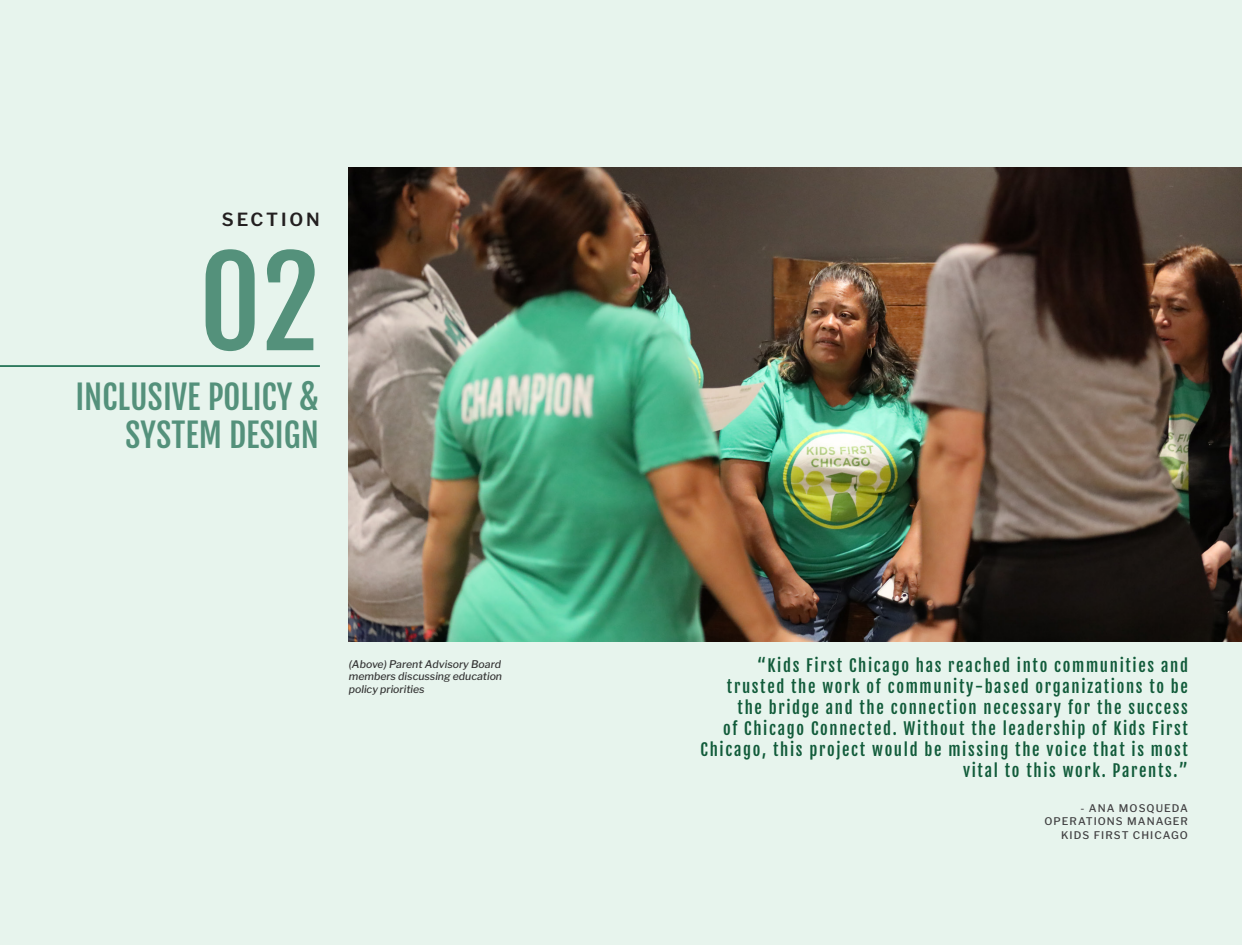
<style>
.page{position:relative;width:1242px;height:945px;background:#e7f4ed}
.page>*{position:absolute;margin:0;border:0;box-sizing:border-box;transform-origin:0 0}
.t1{font:120px "Fjalla One";color:#54917b}
.t2{font:33px/37.5px "Fjalla One";color:#54917b;text-align:right}
.t3{font:600 18px "Libre Franklin";letter-spacing:.16em;color:#231f20}
.Header_-_Align_Cente{font:16.5px/21px "Fjalla One";letter-spacing:.1em;color:#115b3a;text-align:right}
.t4{font:italic 500 10.5px/12.6px "Libre Franklin";color:#333;text-align:justify}
.Header_-_Align_Cente-2{font:500 10.5px "Libre Franklin";letter-spacing:.1em;color:#414042}
</style>
<div class="page">
<hr style="left:0;top:365px;width:320px;height:2px;background:#005b3a">
<img style="left:349px;top:167px;width:893px;height:474px">
<p class="t3" style="left:222px;top:209px;width:99px">SECTION</p>
<p class="t1" style="left:199px;top:229px;width:121px">02</p>
<p class="t2" style="left:75px;top:379px;width:245px">INCLUSIVE POLICY &amp;<br>SYSTEM DESIGN</p>
<p class="t4" style="left:349px;top:657px;width:155px">(Above) Parent Advisory Board members discussing education policy priorities</p>
<p class="Header_-_Align_Cente" style="left:701px;top:655px;width:489px">“Kids First Chicago has reached into communities and trusted the work of community-based organizations to be the bridge and the connection necessary for the success<br>of Chicago Connected. Without the leadership of Kids First Chicago, this project would be missing the voice that is most vital to this work. Parents.”</p>
<p class="Header_-_Align_Cente-2" style="left:1081px;top:801px;width:109px">- ANA MOSQUEDA</p>
<p class="Header_-_Align_Cente-2" style="left:1044px;top:815px;width:145px">OPERATIONS MANAGER</p>
<p class="Header_-_Align_Cente-2" style="left:1061px;top:828px;width:128px">KIDS FIRST CHICAGO</p>
</div>
